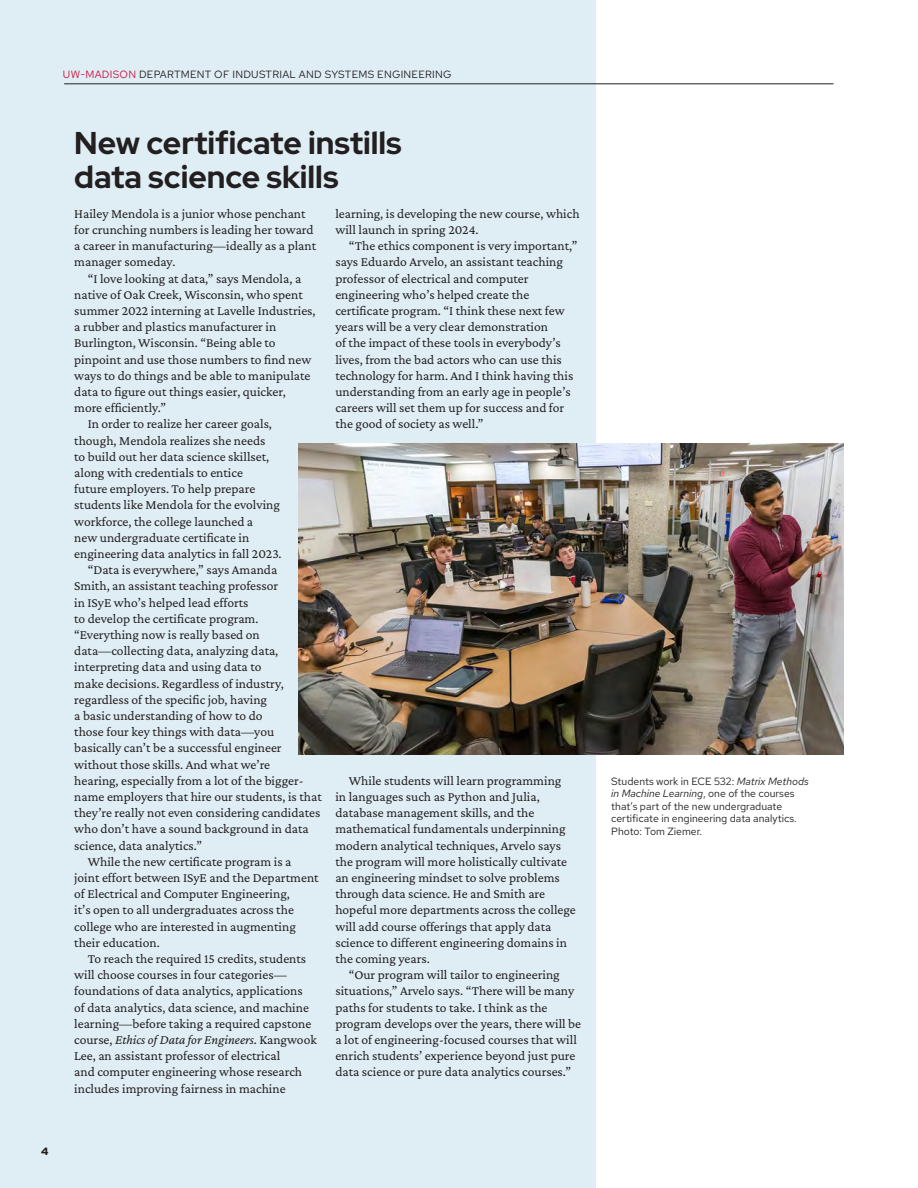
<style>
.page{position:relative;width:918px;height:1188px;background:#fff}
.page>*{position:absolute;margin:0;border:0;box-sizing:border-box;transform-origin:0 0}
.heading_21{font:700 31.5px/34.5px "Red Hat Display";color:#231f20}
.body_text{font:13.5px/16.2px "Crimson Pro";color:#231f20}
.body_text_no_indent{font:13.5px/16.2px "Crimson Pro";color:#231f20}
.top_mast_info{font:10.5px/12.6px "Red Hat Text";color:#231f20}
.top_mast_info-2{font:10.5px "Red Hat Text";letter-spacing:.025em;color:#231f20}
.t1{font:700 10.5px "Red Hat Text";color:#231f20}
.s1{color:#cd1141}
.s2{font-style:italic}
</style>
<div class="page">
<div style="left:0;top:0;width:596px;height:1188px;background:#dfeef5"></div>
<hr style="left:64px;top:84px;width:770px;height:1px;background:#231f20">
<img style="left:298px;top:443px;width:546px;height:311px">
<p class="top_mast_info-2" style="left:63px;top:67px;width:390px"><span class="s1">UW-MADISON</span> DEPARTMENT OF INDUSTRIAL AND SYSTEMS ENGINEERING</p>
<p class="heading_21" style="left:74px;top:125px;width:329px">New certificate instills data science skills</p>
<p class="body_text_no_indent" style="left:74px;top:205px;width:244px">Hailey Mendola is a junior whose penchant for crunching numbers is leading her toward a career in manufacturing—ideally as a plant manager someday.</p>
<p class="body_text" style="left:74px;top:270px;width:243px;text-indent:14px">“I love looking at data,” says Mendola, a native of Oak Creek, Wisconsin, who spent summer 2022 interning at Lavelle Industries, a rubber and plastics manufacturer in Burlington, Wisconsin. “Being able to pinpoint and use those numbers to find new ways to do things and be able to manipulate data to figure out things easier, quicker, more efficiently.”</p>
<p class="body_text" style="left:74px;top:416px;width:209px;text-indent:14px">In order to realize her career goals, though, Mendola realizes she needs<br>to build out her data science skillset, along with credentials to entice<br>future employers. To help prepare students like Mendola for the evolving workforce, the college launched a<br>new undergraduate certificate in engineering data analytics in fall 2023.</p>
<p class="body_text" style="left:74px;top:561px;width:249px;text-indent:14px">“Data is everywhere,” says Amanda<br>Smith, an assistant teaching professor<br>in ISyE who’s helped lead efforts<br>to develop the certificate program. “Everything now is really based on data—collecting data, analyzing data, interpreting data and using data to<br>make decisions. Regardless of industry, regardless of the specific job, having<br>a basic understanding of how to do<br>those four key things with data—you basically can’t be a successful engineer without those skills. And what we’re<br>hearing, especially from a lot of the bigger&shy;name employers that hire our students, is that they’re really not even considering candidates who don’t have a sound background in data science, data analytics.”</p>
<p class="body_text" style="left:74px;top:853px;width:246px;text-indent:14px">While the new certificate program is a joint effort between ISyE and the Department of Electrical and Computer Engineering,<br>it’s open to all undergraduates across the college who are interested in augmenting their education.</p>
<p class="body_text" style="left:74px;top:950px;width:244px;text-indent:14px">To reach the required 15 credits, students will choose courses in four categories— foundations of data analytics, applications of data analytics, data science, and machine learning—before taking a required capstone course, <span class="s2">Ethics of Data for Engineers</span>. Kangwook Lee, an assistant professor of electrical<br>and computer engineering whose research includes improving fairness in machine</p>
<p class="body_text" style="left:335px;top:205px;width:246px">learning, is developing the new course, which will launch in spring 2024.</p>
<p class="body_text" style="left:335px;top:237px;width:244px;text-indent:14px">“The ethics component is very important,” says Eduardo Arvelo, an assistant teaching professor of electrical and computer engineering who’s helped create the certificate program. “I think these next few years will be a very clear demonstration<br>of the impact of these tools in everybody’s lives, from the bad actors who can use this technology for harm. And I think having this understanding from an early age in people’s careers will set them up for success and for the good of society as well.”</p>
<p class="body_text" style="left:335px;top:772px;width:242px;text-indent:14px">While students will learn programming<br>in languages such as Python and Julia, database management skills, and the mathematical fundamentals underpinning modern analytical techniques, Arvelo says the program will more holistically cultivate an engineering mindset to solve problems through data science. He and Smith are hopeful more departments across the college will add course offerings that apply data science to different engineering domains in the coming years.</p>
<p class="body_text" style="left:335px;top:966px;width:247px;text-indent:14px">“Our program will tailor to engineering situations,” Arvelo says. “There will be many paths for students to take. I think as the program develops over the years, there will be a lot of engineering-focused courses that will enrich students’ experience beyond just pure data science or pure data analytics courses.”</p>
<p class="t1" style="left:41px;top:1145px;width:9px">4</p>
<p class="top_mast_info" style="left:611px;top:775px;width:199px">Students work in ECE 532: <span class="s2">Matrix Methods in Machine Learning</span>, one of the courses that’s part of the new undergraduate certificate in engineering data analytics.<br>Photo: Tom Ziemer.</p>
</div>
